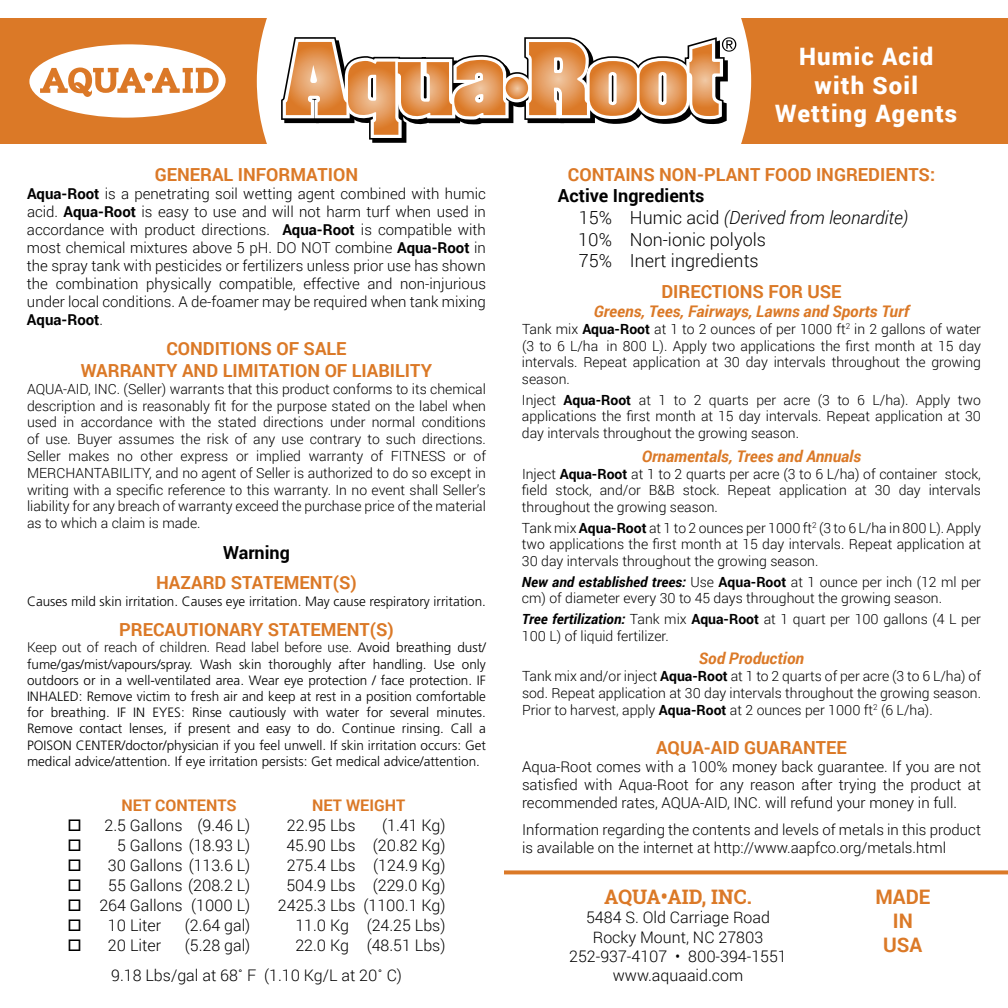
<style>
.page{position:relative;width:1008px;height:1008px;background:#fff}
.page>*{position:absolute;margin:0;border:0;box-sizing:border-box;transform-origin:0 0}
.t1{font:900 24px/28.8px "Roboto";letter-spacing:.05em;color:#fff;text-align:center}
.t2{font:700 20px "Roboto Slab";color:#db7927}
.t3{font:700 20px/24px "Roboto";color:#db7927;text-align:center}
.t4{font:700 18px/21.6px "Roboto";color:#db7927;text-align:center}
.t5{font:300 18px/21.6px "Roboto";color:#000}
.t6{font:700 18px "Roboto";color:#000}
.t7{font:300 16px/19.2px "Roboto";color:#000}
.t8{font:italic 700 16px "Roboto";color:#db7927}
.t9{font:700 16px "Roboto";color:#db7927}
.t10{font:300 15px/18px "Roboto";color:#000;text-align:justify}
.t11{font:300 14px/16.8px "Roboto";color:#000;text-align:justify}
.t12{font:300 13.6px/16.2px "Frutiger";color:#000;text-align:justify}
.t13{font:300 13.6px "Roboto";color:#000}
.s1{font-weight:700}
.s2{font-family:"Frutiger"}
.s3{font-style:italic}
.s4{font-weight:700;font-style:italic}
</style>
<div class="page">
<div style="left:0;top:18px;width:1008px;height:126px;background:#db7927"></div>
<div style="left:257px;top:18px;width:494px;height:126px;background:#fff"></div>
<svg style="left:281px;top:37px;width:455px;height:106px;background:#dbb99d"></svg>
<svg style="left:504px;top:870px;width:504px;height:4px;background:#de873e"></svg>
<div style="left:29px;top:44px;width:197px;height:74px;background:#fff;border-radius:50%"></div>
<svg style="left:152px;top:68px;width:67px;height:25px"></svg>
<svg style="left:40px;top:68px;width:105px;height:32px"></svg>
<div style="left:144px;top:73px;width:9px;height:8px;background:#db7827;border-radius:50%"></div>
<p class="t4" style="left:155px;top:163px;width:205px">GENERAL INFORMATION</p>
<p class="t10" style="left:27px;top:184px;width:461px"><span class="s1">Aqua-Root</span> is a penetrating soil wetting agent combined with humic acid. <span class="s1">Aqua-Root</span> is easy to use and will not harm turf when used in accordance with product directions. <span class="s1">Aqua-Root</span> is compatible with most chemical mixtures above 5 pH. DO NOT combine <span class="s1">Aqua-Root</span> in the spray tank with pesticides or fertilizers unless prior use has shown the combination physically compatible, effective and non-injurious under local conditions. A de-foamer may be required when tank mixing <span class="s1">Aqua-Root</span>.</p>
<p class="t4" style="left:81px;top:338px;width:353px">CONDITIONS OF SALE<br>WARRANTY AND LIMITATION OF LIABILITY</p>
<p class="t11" style="left:27px;top:380px;width:461px">AQUA-AID, INC. (Seller) warrants that this product conforms to its chemical description and is reasonably fit for the purpose stated on the label when used in accordance with the stated directions under normal conditions of use. Buyer assumes the risk of any use contrary to such directions.<br>Seller makes no other express or implied warranty of FITNESS or of MERCHANTABILITY, and no agent of Seller is authorized to do so except in writing with a specific reference to this warranty. In no event shall Seller’s liability for any breach of warranty exceed the purchase price of the material as to which a claim is made.</p>
<p class="t6" style="left:223px;top:540px;width:68px">Warning</p>
<p class="t4" style="left:156px;top:572px;width:202px">HAZARD STATEMENT(S)</p>
<p class="t12" style="left:27px;top:593px;width:461px">Causes mild skin irritation. Causes eye irritation. May cause respiratory irritation.</p>
<p class="t4" style="left:119px;top:618px;width:276px">PRECAUTIONARY STATEMENT(S)</p>
<p class="t13" style="left:27px;top:638px;width:460px">Keep out of reach of children. Read label before use. <span class="s2">Avoid breathing dust/</span></p>
<p class="t12" style="left:27px;top:656px;width:461px">fume/gas/mist/vapours/spray. Wash skin thoroughly after handling. Use only outdoors or in a well-ventilated area. Wear eye protection / face protection. IF INHALED: Remove victim to fresh air and keep at rest in a position comfortable for breathing. IF IN EYES: Rinse cautiously with water for several minutes.<br>Remove contact lenses, if present and easy to do. Continue rinsing. Call a POISON CENTER/doctor/physician if you feel unwell. If skin irritation occurs: Get medical advice/attention. If eye irritation persists: Get medical advice/attention.</p>
<p class="t9" style="left:122px;top:794px;width:117px">NET CONTENTS</p>
<p class="t9" style="left:312px;top:794px;width:94px">NET WEIGHT</p>
<p class="t7" style="left:68px;top:816px;width:184px">□ 2.5 Gallons (9.46 L)</p>
<p class="t7" style="left:287px;top:816px;width:70px">22.95 Lbs</p>
<p class="t7" style="left:382px;top:816px;width:65px">(1.41 Kg)</p>
<p class="t7" style="left:68px;top:836px;width:184px">□ 5 Gallons (18.93 L)</p>
<p class="t7" style="left:286px;top:836px;width:161px">45.90 Lbs (20.82 Kg)</p>
<p class="t7" style="left:68px;top:856px;width:184px">□ 30 Gallons (113.6 L)</p>
<p class="t7" style="left:287px;top:856px;width:160px">275.4 Lbs (124.9 Kg)</p>
<p class="t7" style="left:68px;top:876px;width:184px">□ 55 Gallons (208.2 L)</p>
<p class="t7" style="left:286px;top:876px;width:161px">504.9 Lbs (229.0 Kg)</p>
<p class="t7" style="left:68px;top:896px;width:184px">□ 264 Gallons (1000 L)</p>
<p class="t7" style="left:278px;top:896px;width:169px">2425.3 Lbs (1100.1 Kg)</p>
<p class="t7" style="left:68px;top:916px;width:95px">□ 10 Liter</p>
<p class="t7" style="left:185px;top:916px;width:67px">(2.64 gal)</p>
<p class="t7" style="left:295px;top:916px;width:152px">11.0 Kg (24.25 Lbs)</p>
<p class="t7" style="left:68px;top:936px;width:95px">□ 20 Liter</p>
<p class="t7" style="left:185px;top:936px;width:67px">(5.28 gal)</p>
<p class="t7" style="left:111px;top:930px;width:336px;line-height:29.6px;text-indent:184px">22.0 Kg (48.51 Lbs)<br>9.18 Lbs/gal at 68˚ F (1.10 Kg/L at 20˚ C)</p>
<h1 class="t1" style="left:775px;top:41px;width:184px">Humic Acid with Soil<br>Wetting Agents</h1>
<p class="t4" style="left:568px;top:163px;width:369px">CONTAINS NON-PLANT FOOD INGREDIENTS:</p>
<p class="t5" style="left:578px;top:185px;width:332px;text-indent:-20px"><span class="s1">Active Ingredients<br></span>15% Humic acid <span class="s3">(Derived from leonardite)<br></span>10% Non-ionic polyols<br>75% Inert ingredients</p>
<p class="t4" style="left:661px;top:280px;width:182px">DIRECTIONS FOR USE</p>
<p class="t8" style="left:594px;top:300px;width:317px">Greens, Tees, Fairways, Lawns and Sports Turf</p>
<p class="t11" style="left:522px;top:320px;width:461px">Tank mix <span class="s1">Aqua-Root</span> at 1 to 2 ounces of per 1000 ft<sup>2</sup> in 2 gallons of water (3 to 6 L/ha in 800 L). Apply two applications the first month at 15 day intervals. Repeat application at 30 day intervals throughout the growing season.</p>
<p class="t11" style="left:522px;top:391px;width:461px">Inject <span class="s1">Aqua-Root</span> at 1 to 2 quarts per acre (3 to 6 L/ha). Apply two applications the first month at 15 day intervals. Repeat application at 30 day intervals throughout the growing season.</p>
<p class="t8" style="left:642px;top:445px;width:221px">Ornamentals, Trees and Annuals</p>
<p class="t11" style="left:522px;top:465px;width:461px">Inject <span class="s1">Aqua-Root</span> at 1 to 2 quarts per acre (3 to 6 L/ha) of container stock, field stock, and/or B&amp;B stock. Repeat application at 30 day intervals throughout the growing season.</p>
<p class="t11" style="left:522px;top:519px;width:461px">Tank mix <span class="s1">Aqua-Root</span> at 1 to 2 ounces per 1000 ft<sup>2</sup> (3 to 6 L/ha in 800 L). Apply two applications the first month at 15 day intervals. Repeat application at 30 day intervals throughout the growing season.</p>
<p class="t11" style="left:522px;top:573px;width:460px"><span class="s4">New and established trees:</span> Use <span class="s1">Aqua-Root</span> at 1 ounce per inch (12 ml per cm) of diameter every 30 to 45 days throughout the growing season.</p>
<p class="t11" style="left:522px;top:610px;width:461px"><span class="s4">Tree fertilization:</span> Tank mix <span class="s1">Aqua-Root</span> at 1 quart per 100 gallons (4 L per<br>100 L) of liquid fertilizer.</p>
<p class="t8" style="left:699px;top:647px;width:107px">Sod Production</p>
<p class="t11" style="left:522px;top:667px;width:461px">Tank mix and/or inject <span class="s1">Aqua-Root</span> at 1 to 2 quarts of per acre (3 to 6 L/ha) of sod. Repeat application at 30 day intervals throughout the growing season.<br>Prior to harvest, apply <span class="s1">Aqua-Root</span> at 2 ounces per 1000 ft<sup>2</sup> (6 L/ha).</p>
<p class="t4" style="left:656px;top:736px;width:192px">AQUA-AID GUARANTEE</p>
<p class="t10" style="left:522px;top:757px;width:461px">Aqua-Root comes with a 100% money back guarantee. If you are not satisfied with Aqua-Root for any reason after trying the product at recommended rates, AQUA-AID, INC. will refund your money in full.</p>
<p class="t10" style="left:522px;top:820px;width:461px">Information regarding the contents and levels of metals in this product is available on the internet at http://www.aapfco.org/metals.html</p>
<h2 class="t2" style="left:604px;top:883px;width:149px">AQUA•AID, INC.</h2>
<p class="t7" style="left:569px;top:908px;width:219px;text-align:center">5484 S. Old Carriage Road<br>Rocky Mount, NC 27803<br>252-937-4107 • 800-394-1551 www.aquaaid.com</p>
<h2 class="t3" style="left:875px;top:884px;width:56px">MADE<br>IN<br>USA</h2>
</div>
